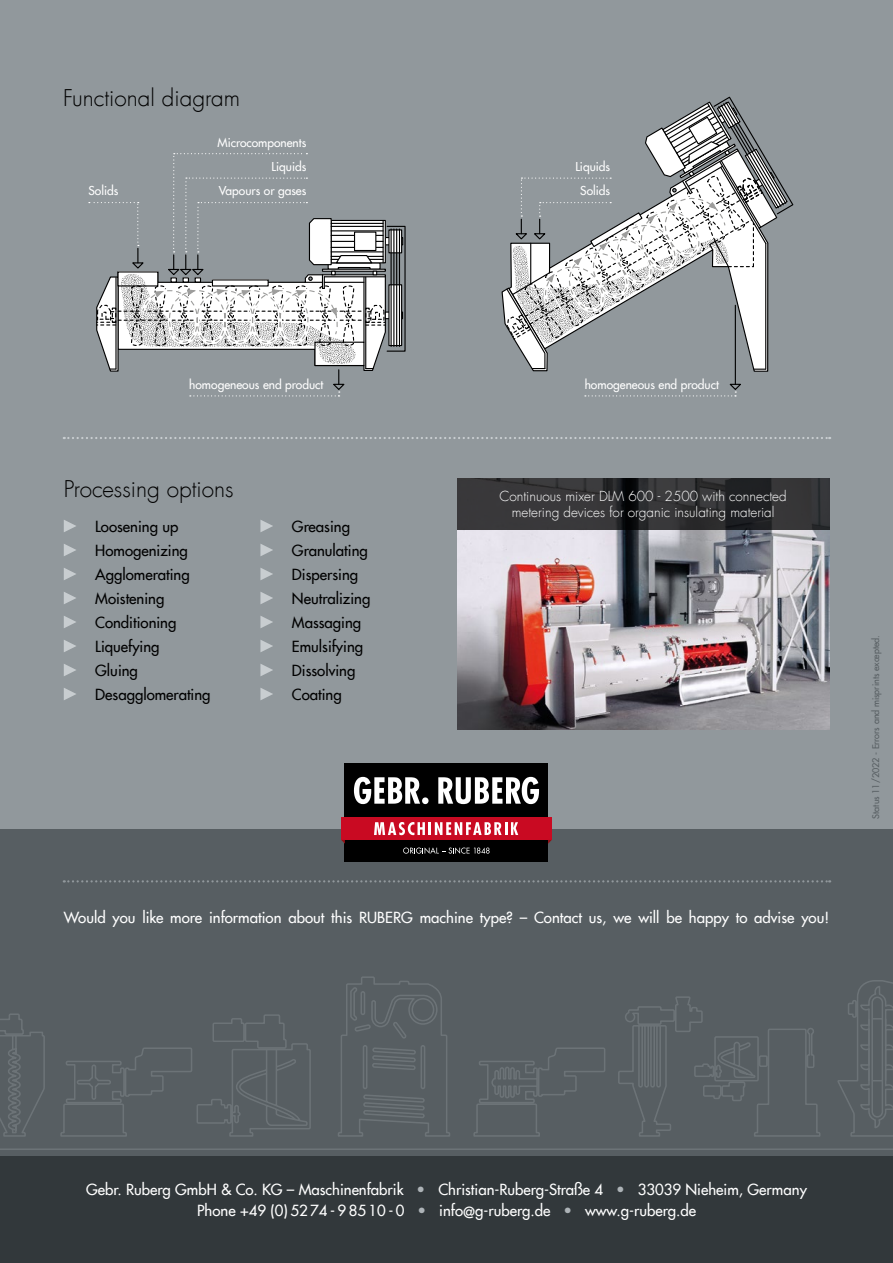
<style>
.page{position:relative;width:893px;height:1263px;background:#91989c}
.page>*{position:absolute;margin:0;border:0;box-sizing:border-box;transform-origin:0 0}
.t1{font:300 22.5px "Futura Com";color:#000}
.t2{font:500 15px/21px "Futura Com";color:#fff;text-align:center}
.t3{font:500 15px/24px "Futura Com";color:#000}
.t4{font:300 13.5px/16.2px "Futura Com";color:#fff;text-align:center}
.t5{font:500 12px "Futura Com";color:#fff}
.t6{font:500 9px "Futura Com";color:#575e62}
.s1{color:#adb3b7}
</style>
<div class="page">
<div style="left:0;top:829px;width:893px;height:434px;background:#575e62"></div>
<div style="left:0;top:1157px;width:893px;height:106px;background:#32383b"></div>
<div style="left:345px;top:763px;width:203px;height:99px;background:#000"></div>
<div style="left:341px;top:817px;width:211px;height:23px;background:#c90a22"></div>
<svg style="left:374px;top:822px;width:144px;height:13px"></svg>
<svg style="left:403px;top:847px;width:87px;height:7px"></svg>
<svg style="left:438px;top:777px;width:101px;height:27px"></svg>
<svg style="left:354px;top:777px;width:74px;height:27px"></svg>
<svg style="left:0;top:976px;width:893px;height:161px"></svg>
<svg style="left:7px;top:985px;width:886px;height:149px"></svg>
<hr style="left:0;top:1148px;width:893px;height:2px;background:#838a8e">
<div style="left:385px;top:237px;width:18px;height:8px;border:1px solid #000"></div>
<svg style="left:390px;top:231px;width:9px;height:20px"></svg>
<div style="left:388px;top:229px;width:14px;height:24px;border:1px solid #000"></div>
<div style="left:385px;top:311px;width:18px;height:8px;border:1px solid #000"></div>
<svg style="left:390px;top:286px;width:9px;height:58px"></svg>
<div style="left:388px;top:284px;width:14px;height:62px;border:1px solid #000"></div>
<hr style="left:391px;top:229px;width:1px;height:117px;background:#000">
<hr style="left:399px;top:229px;width:1px;height:117px;background:#000">
<hr style="left:396px;top:229px;width:1px;height:117px;background:#000">
<hr style="left:393px;top:229px;width:1px;height:117px;background:#000">
<hr style="left:735px;top:305px;width:1px;height:79px;background:#000">
<svg style="left:501px;top:96px;width:293px;height:276px"></svg>
<svg style="left:89px;top:153px;width:297px;height:243px"></svg>
<svg style="left:585px;top:383px;width:156px;height:13px"></svg>
<svg style="left:64px;top:880px;width:766px;height:2px"></svg>
<svg style="left:64px;top:520px;width:12px;height:12px"></svg>
<svg style="left:64px;top:544px;width:12px;height:12px"></svg>
<svg style="left:64px;top:568px;width:12px;height:12px"></svg>
<svg style="left:64px;top:592px;width:12px;height:12px"></svg>
<svg style="left:64px;top:616px;width:12px;height:12px"></svg>
<svg style="left:64px;top:640px;width:12px;height:12px"></svg>
<svg style="left:64px;top:664px;width:12px;height:12px"></svg>
<svg style="left:64px;top:688px;width:12px;height:12px"></svg>
<svg style="left:260px;top:520px;width:13px;height:12px"></svg>
<svg style="left:260px;top:544px;width:13px;height:12px"></svg>
<svg style="left:260px;top:568px;width:13px;height:12px"></svg>
<svg style="left:260px;top:592px;width:13px;height:12px"></svg>
<svg style="left:260px;top:616px;width:13px;height:12px"></svg>
<svg style="left:260px;top:640px;width:13px;height:12px"></svg>
<svg style="left:260px;top:664px;width:13px;height:12px"></svg>
<svg style="left:260px;top:688px;width:13px;height:12px"></svg>
<svg style="left:64px;top:437px;width:766px;height:2px"></svg>
<img style="left:457px;top:529px;width:372px;height:200px">
<svg style="left:457px;top:478px;width:372px;height:51px;background:#303032"></svg>
<h1 class="t1" style="left:63px;top:83px;width:179px">Functional diagram</h1>
<p class="t5" style="left:217px;top:133px;width:90px">Microcomponents</p>
<p class="t5" style="left:272px;top:158px;width:36px">Liquids</p>
<p class="t5" style="left:575px;top:158px;width:36px">Liquids</p>
<p class="t5" style="left:88px;top:182px;width:31px">Solids</p>
<p class="t5" style="left:580px;top:182px;width:31px">Solids</p>
<p class="t5" style="left:219px;top:182px;width:89px">Vapours or gases</p>
<p class="t5" style="left:189px;top:375px;width:136px">homogeneous end product</p>
<p class="t5" style="left:585px;top:375px;width:136px">homogeneous end product</p>
<h1 class="t1" style="left:64px;top:474px;width:171px">Processing options</h1>
<p class="t3" style="left:95px;top:514px;width:117px">Loosening up<br>Homogenizing<br>Agglomerating<br>Moistening<br>Conditioning<br>Liquefying<br>Gluing<br>Desagglomerating</p>
<p class="t3" style="left:292px;top:514px;width:80px">Greasing<br>Granulating<br>Dispersing<br>Neutralizing<br>Massaging<br>Emulsifying<br>Dissolving<br>Coating</p>
<p class="t4" style="left:500px;top:488px;width:289px">Continuous mixer DLM 600 - 2500 with connected metering devices for organic insulating material</p>
<p class="t2" style="left:64px;top:906px;width:767px">Would you like more information about this RUBERG machine type? – Contact us, we will be happy to advise you!</p>
<p class="t6" style="left:869px;top:819px;width:185px;rotate:-90deg">Status 11/2022 - Errors and misprints excepted.</p>
<p class="t2" style="left:86px;top:1178px;width:722px">Gebr. Ruberg GmbH &amp; Co. KG – Maschinenfabrik <span class="s1">•</span> Christian-Ruberg-Straße 4 <span class="s1">•</span> 33039 Nieheim, Germany<br>Phone +49 (0) 52 74 - 9 85 10 - 0 <span class="s1">•</span> info@g-ruberg.de <span class="s1">•</span> www.g-ruberg.de</p>
</div>
